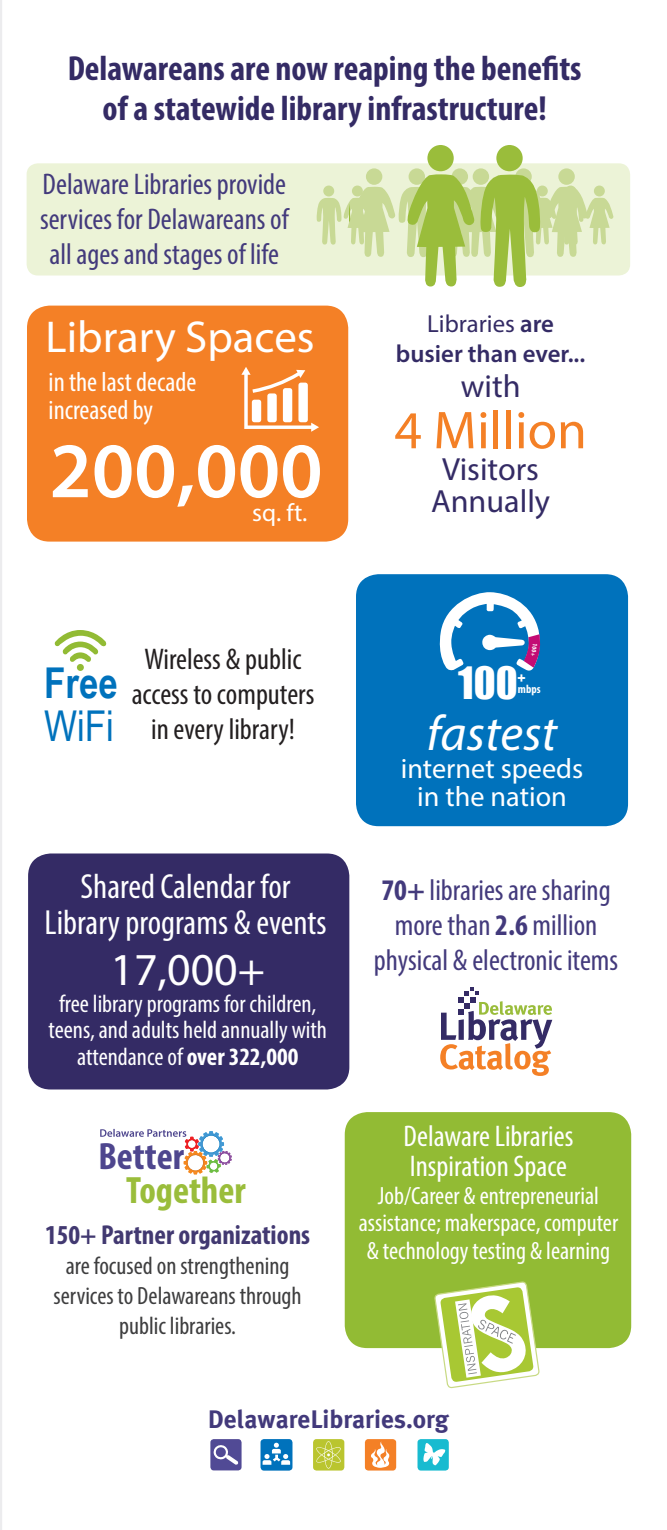
<style>
.page{position:relative;width:667px;height:1530px;background:#fff}
.page>*{position:absolute;margin:0;border:0;box-sizing:border-box;transform-origin:0 0}
.t1{font:600 79px "Myriad Pro";color:#fff}
.t2{font:53.75px "Myriad Pro";color:#f48026}
.t3{font:italic 49.75px "Myriad Pro";color:#fff}
.t4{font:46px "Myriad Pro";color:#fff}
.t5{font:44.75px "Myriad Pro";color:#fff}
.t6{font:700 42.5px "Arial Narrow";color:#0072bc}
.t7{font:42.5px "Arial Narrow";color:#0072bc}
.t8{font:41px "Impact";color:#fff}
.t9{font:700 condensed 38.25px/33.8px "Myriad Pro";color:#9abd3b}
.t10{font:700 condensed 35px/40px "Myriad Pro";color:#342b65;text-align:center}
.t11{font:condensed 35px "Myriad Pro";color:#fff}
.t12{font:32.25px "Myriad Pro";color:#342b65}
.t13{font:condensed 30px/35px "Myriad Pro";color:#433a7c;text-align:center}
.t14{font:condensed 30px/35px "Myriad Pro";color:#231f20;text-align:center}
.t15{font:condensed 30px/30.5px "Myriad Pro";color:#fff}
.t16{font:28.25px "Myriad Pro";color:#fff}
.t17{font:condensed 27.5px/27.5px "Myriad Pro";color:#fff}
.t18{font:700 condensed 27.5px "Myriad Pro";color:#423971}
.t19{font:700 25.25px "Meta Plus";color:#42397b}
.t20{font:condensed 25px/26.5px "Myriad Pro";color:#fff;text-align:center}
.t21{font:condensed 25px/30px "Myriad Pro";color:#3e3e3f;text-align:center}
.t22{font:25px "Myriad Pro";color:#fff}
.t23{font:600 24.75px "Myriad Pro";color:#342b65}
.t24{font:24.75px "Myriad Pro";color:#342b65}
.t25{font:15.25px "Impact";color:#fff}
.t26{font:700 condensed 12px "Myriad Pro";color:#fff}
.t27{font:700 condensed 6.75px "Myriad Pro";color:#fff}
.s1{font-weight:600}
.s2{font-weight:700}
.s3{color:#4e468e}
</style>
<div class="page">
<hr style="left:0;top:0;width:2px;height:1530px;background:#ececee">
<div style="left:260px;top:1439px;width:32px;height:32px;background:#0072bc;border-radius:4px"></div>
<svg style="left:262px;top:1443px;width:28px;height:22px"></svg>
<div style="left:313px;top:1439px;width:31px;height:32px;background:#bac52f;border-radius:3px"></div>
<svg style="left:316px;top:1441px;width:25px;height:28px"></svg>
<div style="left:365px;top:1439px;width:31px;height:32px;background:#f48026;border-radius:3px"></div>
<svg style="left:371px;top:1441px;width:19px;height:27px"></svg>
<div style="left:210px;top:1439px;width:31px;height:31px;background:#514a95;border-radius:3px"></div>
<svg style="left:213px;top:1445px;width:25px;height:20px"></svg>
<div style="left:417px;top:1439px;width:31px;height:32px;background:#18bbd0;border-radius:3px"></div>
<svg style="left:423px;top:1443px;width:22px;height:22px"></svg>
<div style="left:356px;top:574px;width:271px;height:252px;background:#0072bc;border-radius:22px"></div>
<div style="left:28px;top:853px;width:321px;height:236px;background:#342b65;border-radius:22px"></div>
<img style="left:199px;top:1131px;width:25px;height:24px">
<img style="left:200px;top:1134px;width:1px;height:17px">
<img style="left:201px;top:1134px;width:20px;height:20px">
<img style="left:202px;top:1135px;width:18px;height:18px">
<img style="left:218px;top:1151px;width:14px;height:10px">
<img style="left:184px;top:1151px;width:23px;height:23px">
<img style="left:185px;top:1153px;width:21px;height:20px">
<img style="left:186px;top:1154px;width:18px;height:18px">
<img style="left:190px;top:1139px;width:9px;height:12px">
<img style="left:206px;top:1159px;width:12px;height:14px">
<svg style="left:208px;top:1152px;width:23px;height:20px"></svg>
<svg style="left:100px;top:1129px;width:97px;height:20px"></svg>
<svg style="left:440px;top:987px;width:112px;height:89px"></svg>
<svg style="left:54px;top:630px;width:53px;height:32px"></svg>
<div style="left:77px;top:664px;width:7px;height:7px;background:#92bb34;border-radius:50%"></div>
<svg style="left:439px;top:592px;width:102px;height:79px"></svg>
<div style="left:344px;top:1112px;width:287px;height:236px;background:#92bb34;border-radius:22px"></div>
<svg style="left:434px;top:1282px;width:105px;height:107px"></svg>
<div style="left:27px;top:163px;width:603px;height:113px;background:#ecf3d7;border-radius:11px"></div>
<div style="left:472px;top:168px;width:17px;height:17px;background:#c8d995;border-radius:50%"></div>
<div style="left:515px;top:168px;width:16px;height:17px;background:#c8d995;border-radius:50%"></div>
<div style="left:558px;top:168px;width:16px;height:17px;background:#c8d995;border-radius:50%"></div>
<div style="left:366px;top:168px;width:16px;height:17px;background:#c8d995;border-radius:50%"></div>
<div style="left:408px;top:168px;width:17px;height:17px;background:#c8d995;border-radius:50%"></div>
<div style="left:451px;top:168px;width:17px;height:17px;background:#c8d995;border-radius:50%"></div>
<div style="left:496px;top:145px;width:26px;height:26px;background:#9abd3b;border-radius:50%"></div>
<svg style="left:316px;top:174px;width:297px;height:113px"></svg>
<div style="left:427px;top:145px;width:26px;height:26px;background:#9abd3b;border-radius:50%"></div>
<div style="left:27px;top:306px;width:321px;height:236px;background:#f48026;border-radius:22px"></div>
<svg style="left:241px;top:367px;width:78px;height:65px"></svg>
<p class="t10" style="left:68px;top:48px;width:515px">Delawareans are now reaping the benefits of a statewide library infrastructure!</p>
<p class="t13" style="left:40px;top:166px;width:250px;text-align:left">Delaware Libraries provide services for Delawareans of</p>
<p class="t13" style="left:49px;top:236px;width:231px">all ages and stages of life</p>
<p class="t5" style="left:46px;top:309px;width:270px">Library Spaces</p>
<p class="t17" style="left:49px;top:368px;width:149px">in the last decade increased by</p>
<p class="t1" style="left:49px;top:420px;width:274px">200,000</p>
<p class="t22" style="left:252px;top:498px;width:57px">sq. ft.</p>
<p class="t24" style="left:427px;top:309px;width:128px">Libraries <span class="s1">are</span></p>
<p class="t23" style="left:396px;top:338px;width:191px">busier than ever...</p>
<p class="t12" style="left:460px;top:366px;width:61px">with</p>
<p class="t2" style="left:394px;top:397px;width:194px">4 Million</p>
<p class="t12" style="left:442px;top:449px;width:98px">Visitors</p>
<p class="t12" style="left:431px;top:481px;width:120px">Annually</p>
<p class="t27" style="left:539px;top:644px;width:14px;rotate:100deg">100+</p>
<p class="t26" style="left:517px;top:681px;width:24px">mbps</p>
<p class="t14" style="left:132px;top:642px;width:184px">Wireless &amp; public access to computers in every library!</p>
<p class="t8" style="left:458px;top:651px;width:61px">100</p>
<p class="t25" style="left:517px;top:666px;width:10px">+</p>
<p class="t6" style="left:44px;top:651px;width:75px">Free</p>
<p class="t7" style="left:44px;top:695px;width:71px">WiFi</p>
<p class="t3" style="left:426px;top:703px;width:132px">fastest</p>
<p class="t16" style="left:400px;top:751px;width:184px">internet speeds</p>
<p class="t16" style="left:417px;top:780px;width:151px">in the nation</p>
<p class="t11" style="left:81px;top:866px;width:211px">Shared Calendar for</p>
<p class="t11" style="left:45px;top:901px;width:283px">Library programs &amp; events</p>
<p class="t4" style="left:110px;top:942px;width:156px">17,000+</p>
<p class="t20" style="left:49px;top:990px;width:280px">free library programs for children, teens, and adults held annually with attendance of <span class="s2">over 322,000</span></p>
<p class="t9" style="left:126px;top:1139px;width:121px;text-indent:-28px"><span class="s3">Better<br></span>Together</p>
<p class="t18" style="left:45px;top:1217px;width:266px">150+ Partner organizations</p>
<p class="t21" style="left:53px;top:1250px;width:250px">are focused on strengthening services to Delawareans through public libraries.</p>
<p class="t13" style="left:374px;top:872px;width:246px"><span class="s2">70+</span> libraries are sharing more than <span class="s2">2.6</span> million physical &amp; electronic items</p>
<p class="t15" style="left:403px;top:1120px;width:171px">Delaware Libraries<br>Inspiration Space</p>
<p class="t20" style="left:358px;top:1181px;width:261px;line-height:27.5px">Job/Career &amp; entrepreneurial assistance; makerspace, computer &amp; technology testing &amp; learning</p>
<p class="t19" style="left:208px;top:1405px;width:242px">DelawareLibraries.org</p>
</div>
